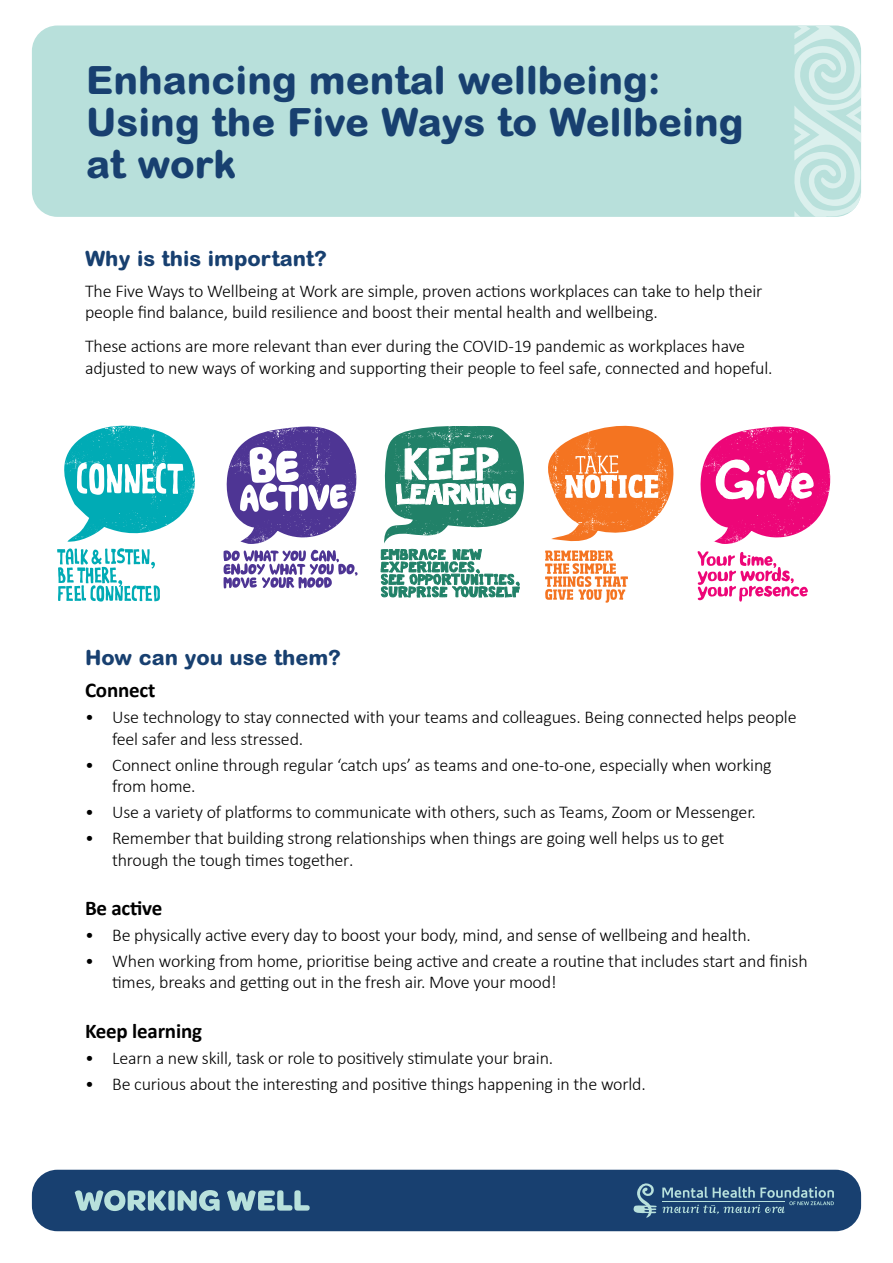
<style>
.page{position:relative;width:893px;height:1263px;background:#fff}
.page>*{position:absolute;margin:0;border:0;box-sizing:border-box;transform-origin:0 0}
.t1{font:800 39px/42px "Arial Rounded MT Pro";color:#184070}
.t2{font:800 21px "Arial Rounded MT Pro";color:#184070}
.t3{font:700 21px "Calibri";letter-spacing:-.01em;color:#000}
.t4{font:300 18px/21.6px "Calibri";letter-spacing:-.01em;color:#000}
</style>
<div class="page">
<div style="left:32px;top:1170px;width:829px;height:61px;background:#184070;border-radius:26px"></div>
<svg style="left:75px;top:1190px;width:91px;height:21px"></svg>
<div style="left:168px;top:1190px;width:7px;height:21px;background:#b8e1dc;border-radius:3px"></div>
<svg style="left:178px;top:1190px;width:42px;height:21px"></svg>
<svg style="left:227px;top:1190px;width:83px;height:21px"></svg>
<svg style="left:633px;top:1183px;width:201px;height:34px"></svg>
<div style="left:32px;top:26px;width:829px;height:191px;background:#b8e0db;border-radius:26px"></div>
<svg style="left:794px;top:26px;width:67px;height:191px"></svg>
<svg style="left:224px;top:550px;width:134px;height:38px"></svg>
<svg style="left:226px;top:426px;width:131px;height:118px"></svg>
<svg style="left:381px;top:426px;width:143px;height:172px"></svg>
<svg style="left:545px;top:550px;width:83px;height:53px"></svg>
<svg style="left:548px;top:425px;width:126px;height:117px"></svg>
<svg style="left:57px;top:548px;width:103px;height:54px"></svg>
<svg style="left:64px;top:425px;width:131px;height:117px"></svg>
<svg style="left:700px;top:426px;width:131px;height:118px"></svg>
<svg style="left:697px;top:551px;width:111px;height:51px"></svg>
<h1 class="t1" style="left:86px;top:60px;width:659px">Enhancing mental wellbeing:<br>Using the Five Ways to Wellbeing at work</h1>
<p class="t2" style="left:85px;top:246px;width:243px">Why is this important?</p>
<p class="t4" style="left:85px;top:280px;width:679px">The Five Ways to Wellbeing at Work are simple, proven actions workplaces can take to help their people find balance, build resilience and boost their mental health and wellbeing.</p>
<p class="t4" style="left:85px;top:335px;width:689px">These actions are more relevant than ever during the COVID-19 pandemic as workplaces have adjusted to new ways of working and supporting their people to feel safe, connected and hopeful.</p>
<p class="t2" style="left:85px;top:645px;width:258px">How can you use them?</p>
<p class="t3" style="left:85px;top:677px;width:72px">Connect</p>
<p class="t4" style="left:112px;top:706px;width:686px;text-indent:-27px">• Use technology to stay connected with your teams and colleagues. Being connected helps people feel safer and less stressed.</p>
<p class="t4" style="left:112px;top:754px;width:661px;text-indent:-27px">• Connect online through regular ‘catch ups’ as teams and one-to-one, especially when working from home.</p>
<p class="t4" style="left:85px;top:801px;width:672px">• Use a variety of platforms to communicate with others, such as Teams, Zoom or Messenger.</p>
<p class="t4" style="left:112px;top:827px;width:614px;text-indent:-27px">• Remember that building strong relationships when things are going well helps us to get through the tough times together.</p>
<p class="t3" style="left:85px;top:895px;width:79px">Be active</p>
<p class="t4" style="left:85px;top:924px;width:667px">• Be physically active every day to boost your body, mind, and sense of wellbeing and health.</p>
<p class="t4" style="left:112px;top:950px;width:697px;text-indent:-27px">• When working from home, prioritise being active and create a routine that includes start and finish times, breaks and getting out in the fresh air. Move your mood!</p>
<p class="t3" style="left:85px;top:1018px;width:118px">Keep learning</p>
<p class="t4" style="left:85px;top:1047px;width:470px">• Learn a new skill, task or role to positively stimulate your brain.</p>
<p class="t4" style="left:85px;top:1073px;width:562px">• Be curious about the interesting and positive things happening in the world.</p>
</div>
